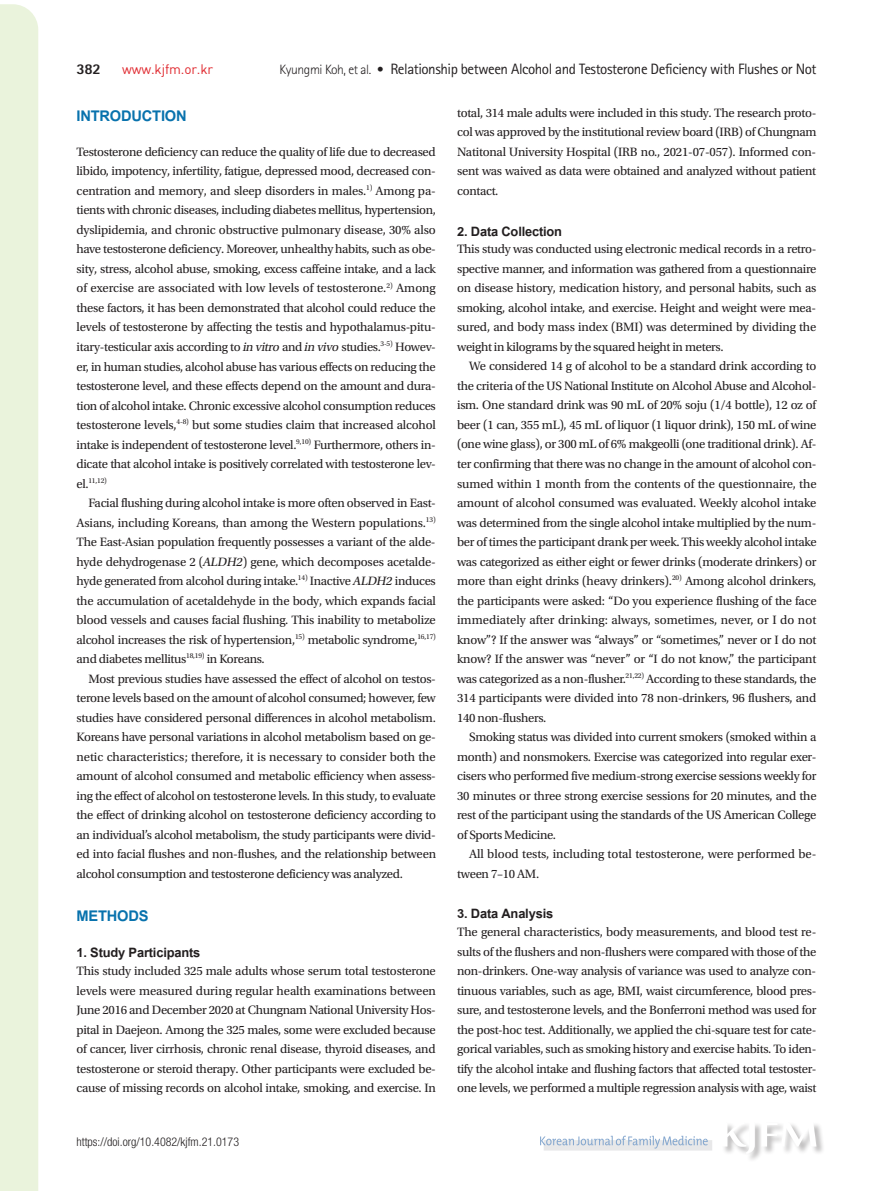
<style>
.page{position:relative;width:893px;height:1191px;background:#fff}
.page>*{position:absolute;margin:0;border:0;box-sizing:border-box;transform-origin:0 0}
.t1{font:700 20.4px "Utsaah";letter-spacing:-.01em;color:#0872ad}
.t2{font:700 18px "Utsaah";letter-spacing:-.01em;color:#231f20}
.t3{font:15px "Rotis Sans Serif Std";letter-spacing:-.03em;color:#231f20}
.t4{font:800 15px "Rotis Sans Serif Std";color:#231f20}
.t5{font:13.5px "Dinreg";letter-spacing:-.01em;color:#e02a30}
.t6{font:12.75px/19.5px "Utopia Std";letter-spacing:-.025em;color:#231f20;text-align:justify}
.t7{font:12.75px/19.5px "Utopia Std";letter-spacing:-.005em;color:#231f20}
.t8{font:300 condensed 12px "Helvetica Neue LT Std";color:#231f20}
.t9{font:7.5px "Utopia Std";color:#231f20}
.s1{font-weight:300;font-size:13.5px}
.s2{font-style:italic}
.s3{font-size:12.75px}
</style>
<div class="page">
<div style="left:0;top:4px;width:38px;height:1187px;background:#eaf3dc"></div>
<div style="left:721px;top:1122px;width:104px;height:40px;background:#231f20;opacity:.3"></div>
<svg style="left:722px;top:1122px;width:94px;height:32px"></svg>
<div style="left:544px;top:1140px;width:168px;height:10px;background:#e8e8e9"></div>
<svg style="left:540px;top:1135px;width:168px;height:13px"></svg>
<p class="t4" style="left:77px;top:60px;width:26px">382</p>
<p class="t5" style="left:122px;top:61px;width:93px">www.kjfm.or.kr</p>
<p class="t3" style="left:280px;top:60px;width:538px"><span class="s1">Kyungmi Koh, et al. •</span> Relationship between Alcohol and Testosterone Deficiency with Flushes or Not</p>
<h1 class="t1" style="left:77px;top:106px;width:112px">INTRODUCTION</h1>
<p class="t6" style="left:77px;top:142px;width:361px">Testosterone deficiency can reduce the quality of life due to decreased libido, impotency, infertility, fatigue, depressed mood, decreased con&shy;centration and memory, and sleep disorders in males.<sup>1)</sup> Among pa&shy;tients with chronic diseases, including diabetes mellitus, hypertension, dyslipidemia, and chronic obstructive pulmonary disease, 30% also have testosterone deficiency. Moreover, unhealthy habits, such as obe&shy;sity, stress, alcohol abuse, smoking, excess caffeine intake, and a lack of exercise are associated with low levels of testosterone.<sup>2)</sup> Among these factors, it has been demonstrated that alcohol could reduce the levels of testosterone by affecting the testis and hypothalamus-pitu&shy;itary-testicular axis according to <span class="s2">in vitro</span> and <span class="s2">in vivo</span> studies.<sup>3-5)</sup> Howev&shy;er, in human studies, alcohol abuse has various effects on reducing the testosterone level, and these effects depend on the amount and dura&shy;tion of alcohol intake. Chronic excessive alcohol consumption reduces testosterone levels,<sup>4-8)</sup> but some studies claim that increased alcohol intake is independent of testosterone level.<sup>9,10)</sup> Furthermore, others in&shy;dicate that alcohol intake is positively correlated with testosterone lev-</p>
<p class="t9" style="left:77px;top:476px;width:32px"><span class="s3">el.</span>11,12)</p>
<p class="t6" style="left:77px;top:493px;width:361px;text-indent:12px">Facial flushing during alcohol intake is more often observed in East-Asians, including Koreans, than among the Western populations.<sup>13)<br></sup>The East-Asian population frequently possesses a variant of the alde&shy;hyde dehydrogenase 2 (<span class="s2">ALDH2</span>) gene, which decomposes acetalde&shy;hyde generated from alcohol during intake.<sup>14)</sup> Inactive <span class="s2">ALDH2</span> induces the accumulation of acetaldehyde in the body, which expands facial blood vessels and causes facial flushing. This inability to metabolize alcohol increases the risk of hypertension,<sup>15)</sup> metabolic syndrome,<sup>16,17) </sup>and diabetes mellitus<sup>18,19)</sup> in Koreans.</p>
<p class="t6" style="left:77px;top:669px;width:361px;text-indent:12px">Most previous studies have assessed the effect of alcohol on testos&shy;terone levels based on the amount of alcohol consumed; however, few studies have considered personal differences in alcohol metabolism.<br>Koreans have personal variations in alcohol metabolism based on ge&shy;netic characteristics; therefore, it is necessary to consider both the amount of alcohol consumed and metabolic efficiency when assess&shy;ing the effect of alcohol on testosterone levels. In this study, to evaluate the effect of drinking alcohol on testosterone deficiency according to an individual’s alcohol metabolism, the study participants were divid&shy;ed into facial flushes and non-flushes, and the relationship between alcohol consumption and testosterone deficiency was analyzed.</p>
<h1 class="t1" style="left:77px;top:906px;width:74px">METHODS</h1>
<h2 class="t2" style="left:77px;top:944px;width:125px">1. Study Participants</h2>
<p class="t6" style="left:77px;top:961px;width:361px">This study included 325 male adults whose serum total testosterone levels were measured during regular health examinations between June 2016 and December 2020 at Chungnam National University Hos&shy;pital in Daejeon. Among the 325 males, some were excluded because of cancer, liver cirrhosis, chronic renal disease, thyroid diseases, and testosterone or steroid therapy. Other participants were excluded be&shy;cause of missing records on alcohol intake, smoking, and exercise. In</p>
<p class="t8" style="left:77px;top:1134px;width:164px">https://doi.org/10.4082/kjfm.21.0173</p>
<p class="t6" style="left:457px;top:103px;width:361px">total, 314 male adults were included in this study. The research proto&shy;col was approved by the institutional review board (IRB) of Chungnam Natitonal University Hospital (IRB no., 2021-07-057). Informed con&shy;sent was waived as data were obtained and analyzed without patient contact.</p>
<h2 class="t2" style="left:457px;top:222px;width:107px">2. Data Collection</h2>
<p class="t6" style="left:457px;top:240px;width:361px">This study was conducted using electronic medical records in a retro&shy;spective manner, and information was gathered from a questionnaire on disease history, medication history, and personal habits, such as smoking, alcohol intake, and exercise. Height and weight were mea&shy;sured, and body mass index (BMI) was determined by dividing the weight in kilograms by the squared height in meters.</p>
<p class="t6" style="left:457px;top:357px;width:361px;text-indent:12px">We considered 14 g of alcohol to be a standard drink according to the criteria of the US National Institute on Alcohol Abuse and Alcohol&shy;ism. One standard drink was 90 mL of 20% soju (1/4 bottle), 12 oz of beer (1 can, 355 mL), 45 mL of liquor (1 liquor drink), 150 mL of wine (one wine glass), or 300 mL of 6% makgeolli (one traditional drink). Af&shy;ter confirming that there was no change in the amount of alcohol con&shy;sumed within 1 month from the contents of the questionnaire, the amount of alcohol consumed was evaluated. Weekly alcohol intake was determined from the single alcohol intake multiplied by the num&shy;ber of times the participant drank per week. This weekly alcohol intake was categorized as either eight or fewer drinks (moderate drinkers) or more than eight drinks (heavy drinkers).<sup>20)</sup> Among alcohol drinkers, the participants were asked: “Do you experience flushing of the face immediately after drinking: always, sometimes, never, or I do not know”? If the answer was “always” or “sometimes,” never or I do not know? If the answer was “never” or “I do not know,” the participant was categorized as a non-flusher.<sup>21,22)</sup> According to these standards, the 314 participants were divided into 78 non-drinkers, 96 flushers, and 140 non-flushers.</p>
<p class="t6" style="left:457px;top:727px;width:361px;text-indent:12px">Smoking status was divided into current smokers (smoked within a month) and nonsmokers. Exercise was categorized into regular exer&shy;cisers who performed five medium-strong exercise sessions weekly for 30 minutes or three strong exercise sessions for 20 minutes, and the rest of the participant using the standards of the US American College of Sports Medicine.</p>
<p class="t7" style="left:457px;top:844px;width:361px;text-indent:12px">All blood tests, including total testosterone, were performed be&shy;tween 7–10 AM.</p>
<h2 class="t2" style="left:457px;top:905px;width:98px">3. Data Analysis</h2>
<p class="t6" style="left:457px;top:922px;width:361px">The general characteristics, body measurements, and blood test re&shy;sults of the flushers and non-flushers were compared with those of the non-drinkers. One-way analysis of variance was used to analyze con&shy;tinuous variables, such as age, BMI, waist circumference, blood pres&shy;sure, and testosterone levels, and the Bonferroni method was used for the post-hoc test. Additionally, we applied the chi-square test for cate&shy;gorical variables, such as smoking history and exercise habits. To iden&shy;tify the alcohol intake and flushing factors that affected total testoster&shy;one levels, we performed a multiple regression analysis with age, waist</p>
</div>
